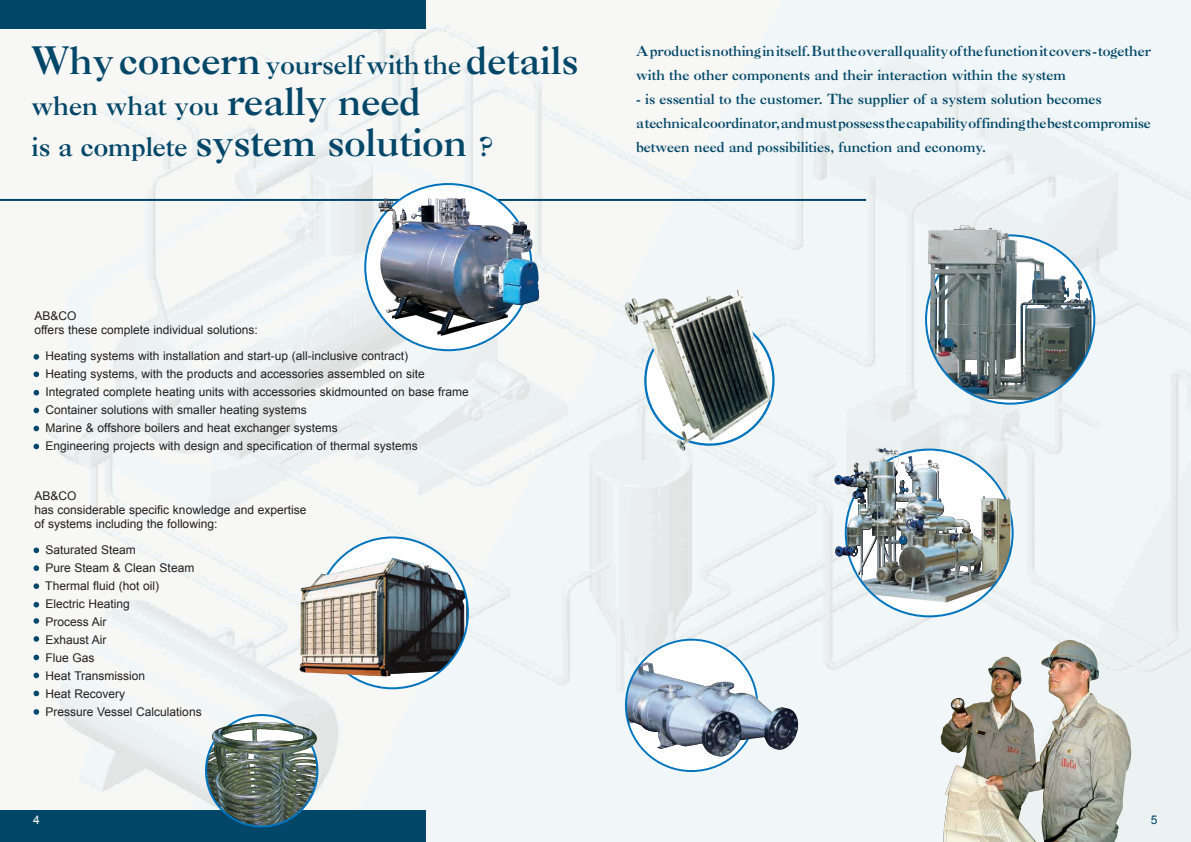
<style>
.page{position:relative;width:1191px;height:842px;background:#fff}
.page>*{position:absolute;margin:0;border:0;box-sizing:border-box;transform-origin:0 0}
.t1{font:38px "Caslon Three";color:#034768}
.t2{font:26px "Caslon Three";color:#034768}
.t3{font:14px/24px "Caslon Three";color:#034768}
.t4{font:12px "Arial";color:#231f20}
.t5{font:12px "Arial";color:#fff}
.t6{font:12px "Arial";color:#034768}
.s1{font-size:26px}
.s2{font-size:38px}
</style>
<div class="page">
<img style="left:0;top:0;width:1191px;height:842px">
<hr style="left:0;top:199px;width:866px;height:2px;background:#034768">
<div style="left:0;top:0;width:425px;height:28px;background:#034768"></div>
<svg style="left:365px;top:184px;width:166px;height:166px"></svg>
<img style="left:930px;top:368px;width:161px;height:32px">
<img style="left:940px;top:640px;width:126px;height:154px">
<div style="left:626px;top:640px;width:131px;height:131px;background:#fff;border-radius:50%"></div>
<img style="left:626px;top:662px;width:131px;height:95px">
<div style="left:845px;top:450px;width:167px;height:166px;background:#fff;border-radius:50%"></div>
<img style="left:847px;top:588px;width:163px;height:15px">
<svg style="left:34px;top:354px;width:5px;height:6px"></svg>
<svg style="left:34px;top:371px;width:5px;height:6px"></svg>
<svg style="left:34px;top:390px;width:5px;height:5px"></svg>
<svg style="left:34px;top:408px;width:5px;height:5px"></svg>
<svg style="left:34px;top:426px;width:5px;height:5px"></svg>
<svg style="left:34px;top:444px;width:5px;height:5px"></svg>
<svg style="left:34px;top:547px;width:5px;height:6px"></svg>
<svg style="left:34px;top:565px;width:5px;height:6px"></svg>
<svg style="left:34px;top:583px;width:5px;height:6px"></svg>
<svg style="left:34px;top:602px;width:5px;height:5px"></svg>
<img style="left:623px;top:289px;width:148px;height:162px">
<img style="left:378px;top:198px;width:161px;height:138px">
<img style="left:928px;top:225px;width:163px;height:143px">
<img style="left:643px;top:673px;width:156px;height:84px">
<img style="left:834px;top:448px;width:176px;height:140px">
<svg style="left:34px;top:618px;width:5px;height:6px"></svg>
<svg style="left:34px;top:636px;width:5px;height:6px"></svg>
<svg style="left:34px;top:655px;width:5px;height:5px"></svg>
<div style="left:0;top:811px;width:425px;height:31px;background:#034768"></div>
<img style="left:206px;top:722px;width:111px;height:104px">
<div style="left:205px;top:714px;width:113px;height:113px;border:2px solid #0074be;border-radius:50%"></div>
<img style="left:212px;top:722px;width:108px;height:32px">
<div style="left:317px;top:537px;width:151px;height:151px;background:#fff;border-radius:50%"></div>
<img style="left:451px;top:558px;width:17px;height:118px">
<img style="left:299px;top:558px;width:152px;height:118px">
<svg style="left:34px;top:673px;width:5px;height:5px"></svg>
<svg style="left:34px;top:691px;width:5px;height:5px"></svg>
<svg style="left:34px;top:709px;width:5px;height:6px"></svg>
<p class="t1" style="left:32px;top:37px;width:548px">Why concern <span class="s1">yourself with the</span> details</p>
<p class="t2" style="left:32px;top:89px;width:390px">when what you <span class="s2">really need</span></p>
<p class="t1" style="left:32px;top:119px;width:463px"><span class="s1">is a complete</span> system solution <span class="s1">?</span></p>
<p class="t4" style="left:35px;top:308px;width:44px">AB&amp;CO</p>
<p class="t4" style="left:35px;top:322px;width:225px">offers these complete individual solutions:</p>
<p class="t4" style="left:46px;top:348px;width:364px">Heating systems with installation and start-up (all-inclusive contract)</p>
<p class="t4" style="left:46px;top:366px;width:381px">Heating systems, with the products and accessories assembled on site</p>
<p class="t4" style="left:46px;top:384px;width:425px">Integrated complete heating units with accessories skidmounted on base frame</p>
<p class="t4" style="left:46px;top:402px;width:263px">Container solutions with smaller heating systems</p>
<p class="t4" style="left:46px;top:420px;width:294px">Marine &amp; offshore boilers and heat exchanger systems</p>
<p class="t4" style="left:46px;top:438px;width:374px">Engineering projects with design and specification of thermal systems</p>
<p class="t4" style="left:35px;top:488px;width:44px">AB&amp;CO</p>
<p class="t4" style="left:35px;top:502px;width:273px">has considerable specific knowledge and expertise</p>
<p class="t4" style="left:35px;top:516px;width:184px">of systems including the following:</p>
<p class="t4" style="left:46px;top:542px;width:92px">Saturated Steam</p>
<p class="t4" style="left:46px;top:560px;width:150px">Pure Steam &amp; Clean Steam</p>
<p class="t4" style="left:45px;top:578px;width:115px">Thermal fluid (hot oil)</p>
<p class="t4" style="left:46px;top:596px;width:86px">Electric Heating</p>
<p class="t4" style="left:46px;top:614px;width:63px">Process Air</p>
<p class="t4" style="left:46px;top:632px;width:63px">Exhaust Air</p>
<p class="t4" style="left:46px;top:650px;width:51px">Flue Gas</p>
<p class="t4" style="left:46px;top:668px;width:101px">Heat Transmission</p>
<p class="t4" style="left:46px;top:686px;width:81px">Heat Recovery</p>
<p class="t4" style="left:46px;top:704px;width:158px">Pressure Vessel Calculations</p>
<p class="t3" style="left:636px;top:38px;width:516px">A product is nothing in itself. But the overall quality of the function it covers - together with the other components and their interaction within the system</p>
<p class="t3" style="left:636px;top:86px;width:467px">- is essential to the customer. The supplier of a system solution becomes</p>
<p class="t3" style="left:636px;top:110px;width:516px">a technical coordinator, and must possess the capability of finding the best compromise between need and possibilities, function and economy.</p>
<p class="t5" style="left:33px;top:811px;width:8px">4</p>
<p class="t6" style="left:1150px;top:811px;width:8px">5</p>
</div>
